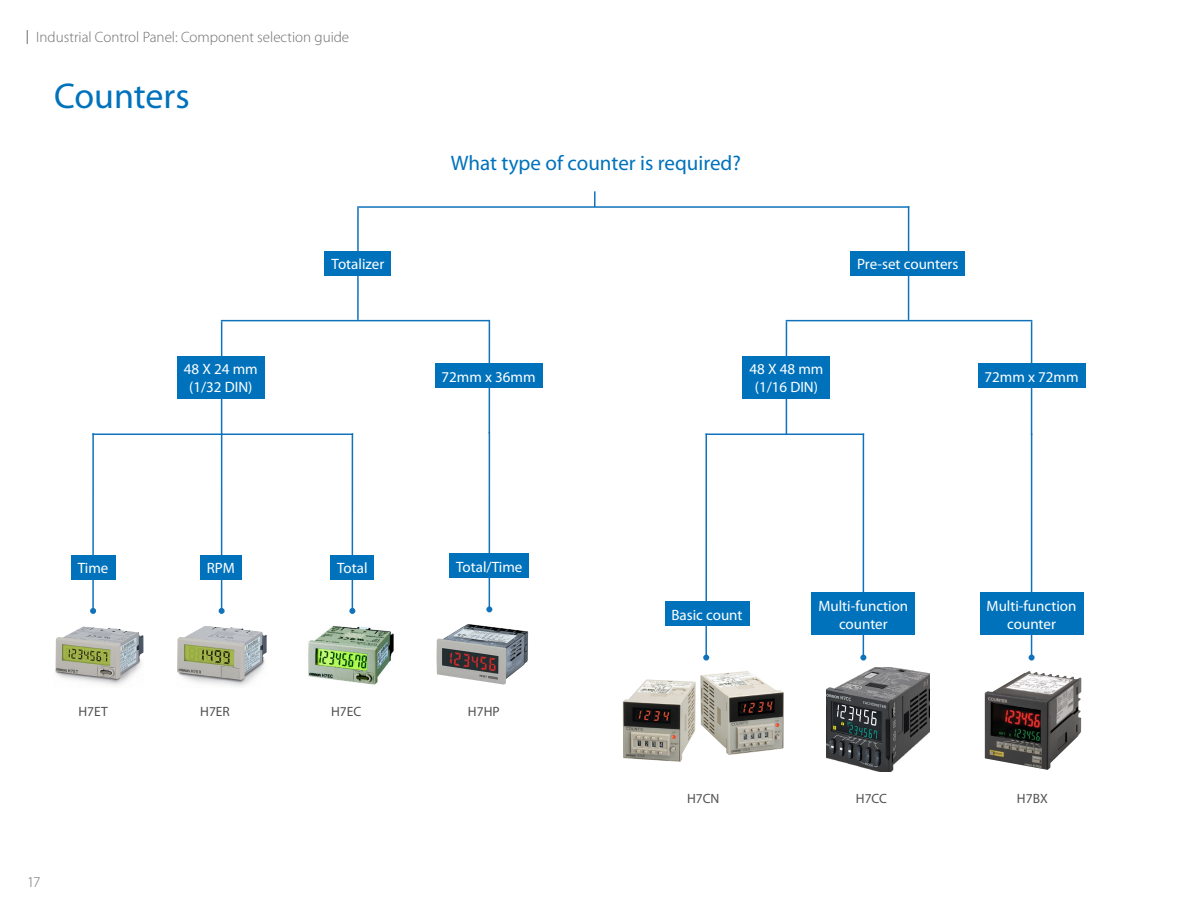
<style>
.page{position:relative;width:1188px;height:918px;background:#fff}
.page>*{position:absolute;margin:0;border:0;box-sizing:border-box;transform-origin:0 0}
.t1{font:36px "Myriad Pro";color:#0072bc}
.t2{font:21px "Myriad Pro";color:#0072bc}
.t3{font:15px/18px "Myriad Pro";color:#fff;text-align:center}
.t4{font:300 15px "Myriad Pro";color:#6d6e71}
.t5{font:13.5px "Myriad Pro";color:#505154}
</style>
<div class="page">
<svg style="left:27px;top:30px;width:1px;height:14px"></svg>
<hr style="left:357px;top:206px;width:2px;height:114px;background:#1072ba">
<svg style="left:594px;top:191px;width:2px;height:15px"></svg>
<hr style="left:908px;top:206px;width:1px;height:114px;background:#1072ba">
<hr style="left:221px;top:321px;width:1px;height:114px;background:#1072ba">
<hr style="left:1031px;top:321px;width:1px;height:114px;background:#1072ba">
<hr style="left:786px;top:321px;width:1px;height:114px;background:#1072ba">
<hr style="left:92px;top:433px;width:2px;height:176px;background:#1072ba">
<hr style="left:221px;top:433px;width:1px;height:176px;background:#1072ba">
<hr style="left:1031px;top:434px;width:1px;height:222px;background:#1072ba">
<hr style="left:352px;top:433px;width:1px;height:176px;background:#1072ba">
<hr style="left:705px;top:434px;width:2px;height:222px;background:#1072ba">
<hr style="left:863px;top:434px;width:1px;height:222px;background:#1072ba">
<hr style="left:489px;top:432px;width:1px;height:176px;background:#1072ba">
<hr style="left:489px;top:320px;width:1px;height:114px;background:#1072ba">
<hr style="left:359px;top:206px;width:550px;height:2px;background:#1072ba">
<hr style="left:221px;top:320px;width:268px;height:1px;background:#1072ba">
<hr style="left:786px;top:320px;width:246px;height:1px;background:#1072ba">
<hr style="left:92px;top:434px;width:261px;height:1px;background:#1072ba">
<hr style="left:705px;top:434px;width:159px;height:1px;background:#1072ba">
<div style="left:325px;top:251px;width:66px;height:25px;background:#0072bc"></div>
<div style="left:177px;top:356px;width:88px;height:43px;background:#0072bc"></div>
<div style="left:743px;top:356px;width:87px;height:43px;background:#0072bc"></div>
<div style="left:200px;top:555px;width:42px;height:25px;background:#0072bc"></div>
<div style="left:330px;top:555px;width:44px;height:25px;background:#0072bc"></div>
<div style="left:449px;top:554px;width:80px;height:24px;background:#0072bc"></div>
<div style="left:665px;top:602px;width:84px;height:24px;background:#0072bc"></div>
<div style="left:812px;top:593px;width:103px;height:42px;background:#0072bc"></div>
<div style="left:980px;top:593px;width:103px;height:42px;background:#0072bc"></div>
<div style="left:71px;top:555px;width:44px;height:25px;background:#0072bc"></div>
<div style="left:435px;top:364px;width:107px;height:24px;background:#0072bc"></div>
<div style="left:978px;top:364px;width:107px;height:24px;background:#0072bc"></div>
<div style="left:850px;top:251px;width:115px;height:25px;background:#0072bc"></div>
<svg style="left:703px;top:655px;width:6px;height:6px"></svg>
<svg style="left:860px;top:655px;width:6px;height:6px"></svg>
<svg style="left:1029px;top:655px;width:6px;height:6px"></svg>
<svg style="left:486px;top:606px;width:6px;height:6px"></svg>
<svg style="left:349px;top:608px;width:6px;height:6px"></svg>
<svg style="left:219px;top:608px;width:6px;height:6px"></svg>
<svg style="left:90px;top:608px;width:6px;height:6px"></svg>
<img style="left:308px;top:625px;width:86px;height:60px">
<img style="left:177px;top:626px;width:90px;height:61px">
<img style="left:55px;top:627px;width:89px;height:59px">
<img style="left:436px;top:624px;width:92px;height:61px">
<img style="left:623px;top:671px;width:161px;height:91px">
<img style="left:826px;top:668px;width:104px;height:104px">
<img style="left:985px;top:671px;width:96px;height:99px">
<p class="t4" style="left:36px;top:29px;width:315px">Industrial Control Panel: Component selection guide</p>
<h1 class="t1" style="left:54px;top:76px;width:137px">Counters</h1>
<p class="t3" style="left:332px;top:256px;width:54px">Totalizer</p>
<h2 class="t2" style="left:451px;top:151px;width:292px">What type of counter is required?</h2>
<p class="t3" style="left:857px;top:256px;width:103px">Pre-set counters</p>
<p class="t3" style="left:78px;top:559px;width:32px">Time</p>
<p class="t3" style="left:184px;top:360px;width:75px">48 X 24 mm (1/32 DIN)</p>
<p class="t3" style="left:749px;top:360px;width:75px">48 X 48 mm (1/16 DIN)</p>
<p class="t3" style="left:442px;top:368px;width:96px">72mm x 36mm</p>
<p class="t3" style="left:985px;top:368px;width:96px">72mm x 72mm</p>
<p class="t3" style="left:207px;top:559px;width:29px">RPM</p>
<p class="t3" style="left:337px;top:559px;width:32px">Total</p>
<p class="t3" style="left:456px;top:558px;width:68px">Total/Time</p>
<p class="t3" style="left:671px;top:606px;width:73px">Basic count</p>
<p class="t3" style="left:818px;top:597px;width:91px">Multi-function counter</p>
<p class="t3" style="left:987px;top:597px;width:91px">Multi-function counter</p>
<p class="t5" style="left:78px;top:704px;width:31px">H7ET</p>
<p class="t5" style="left:200px;top:704px;width:31px">H7ER</p>
<p class="t5" style="left:331px;top:704px;width:32px">H7EC</p>
<p class="t5" style="left:468px;top:704px;width:33px">H7HP</p>
<p class="t4" style="left:27px;top:874px;width:15px">17</p>
<p class="t5" style="left:687px;top:791px;width:34px">H7CN</p>
<p class="t5" style="left:856px;top:791px;width:33px">H7CC</p>
<p class="t5" style="left:1017px;top:791px;width:32px">H7BX</p>
</div>
